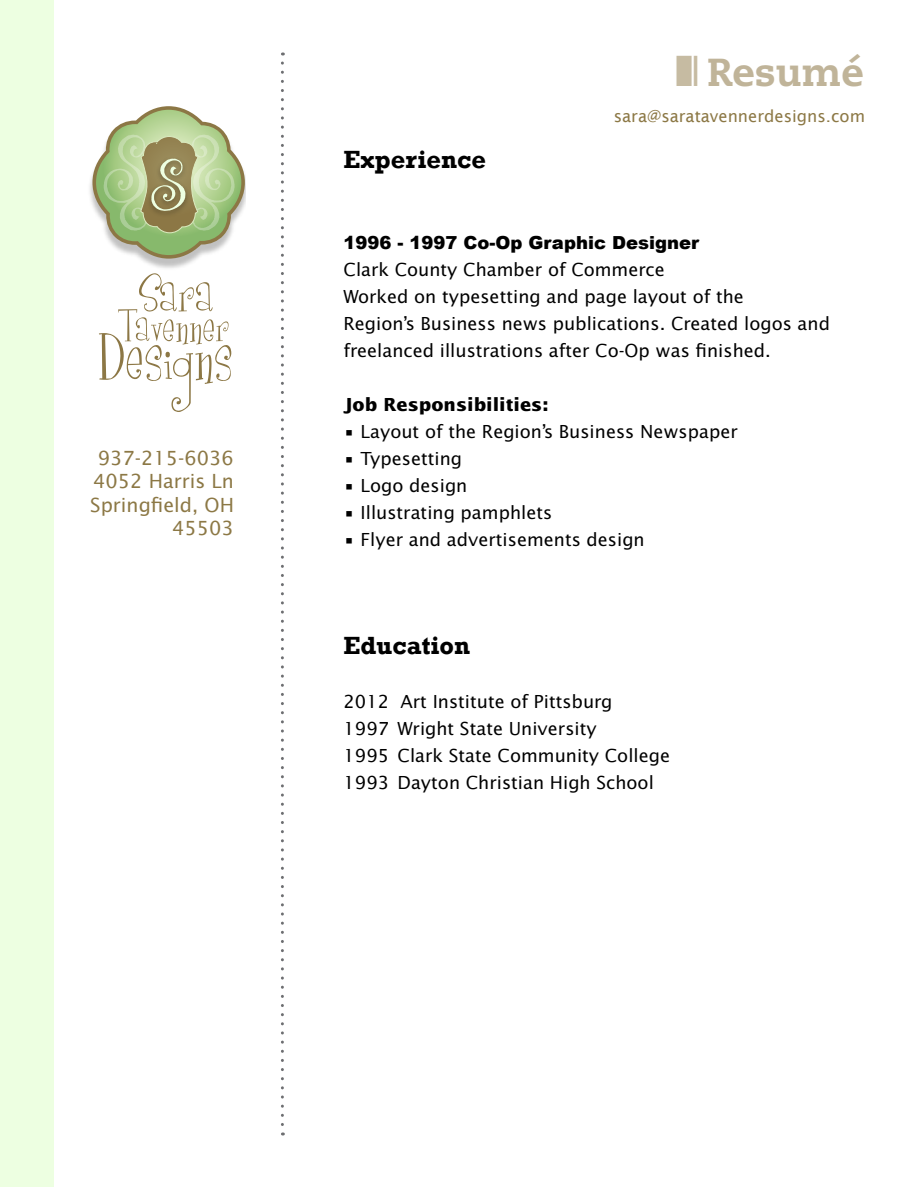
<style>
.page{position:relative;width:918px;height:1188px;background:#fff}
.page>*{position:absolute;margin:0;border:0;box-sizing:border-box;transform-origin:0 0}
.t1{font:800 39px "Caecilia LT Std";color:#c0b499}
.t2{font:700 25.5px "Rockwell";color:#000}
.t3{font:19.5px/23.4px "Lucida Sans Std";color:#8c7845;text-align:right}
.t4{font:18px/27px "Lucida Sans Std";color:#000}
.t5{font:900 18px "Arial";color:#000}
.t6{font:700 18px "Lucida Sans Std";color:#000}
.t7{font:16.5px "Lucida Sans";color:#8c7845}
.s1{font-family:"Monotype Sorts";font-weight:400;font-size:42px;color:#c6bba2}
</style>
<div class="page">
<svg style="left:281px;top:63px;width:3px;height:1073px"></svg>
<img style="left:90px;top:176px;width:156px;height:92px">
<svg style="left:92px;top:106px;width:153px;height:153px"></svg>
<svg style="left:99px;top:273px;width:132px;height:139px"></svg>
<div style="left:1px;top:1px;width:53px;height:1186px;background:#edffe1"></div>
<p class="t3" style="left:90px;top:447px;width:145px">937-215-6036<br>4052 Harris Ln<br>Springfield, OH<br>45503</p>
<h1 class="t1" style="left:676px;top:48px;width:190px"><span class="s1">zx</span> Resumé</h1>
<h2 class="t2" style="left:344px;top:144px;width:144px">Experience</h2>
<p class="t7" style="left:614px;top:107px;width:253px">sara@saratavennerdesigns.com</p>
<p class="t5" style="left:344px;top:233px;width:357px">1996 - 1997 Co-Op Graphic Designer</p>
<p class="t4" style="left:344px;top:256px;width:488px">Clark County Chamber of Commerce<br>Worked on typesetting and page layout of the<br>Region’s Business news publications. Created logos and freelanced illustrations after Co-Op was finished.</p>
<p class="t6" style="left:344px;top:394px;width:206px">Job Responsibilities:</p>
<p class="t4" style="left:344px;top:418px;width:396px">• Layout of the Region’s Business Newspaper</p>
<p class="t4" style="left:344px;top:445px;width:120px">• Typesetting</p>
<p class="t4" style="left:344px;top:472px;width:125px">• Logo design</p>
<p class="t4" style="left:344px;top:499px;width:210px">• Illustrating pamphlets</p>
<p class="t4" style="left:344px;top:526px;width:303px">• Flyer and advertisements design</p>
<h2 class="t2" style="left:344px;top:630px;width:128px">Education</h2>
<p class="t4" style="left:344px;top:688px;width:328px">2012 Art Institute of Pittsburg<br>1997 Wright State University<br>1995 Clark State Community College<br>1993 Dayton Christian High School</p>
</div>
